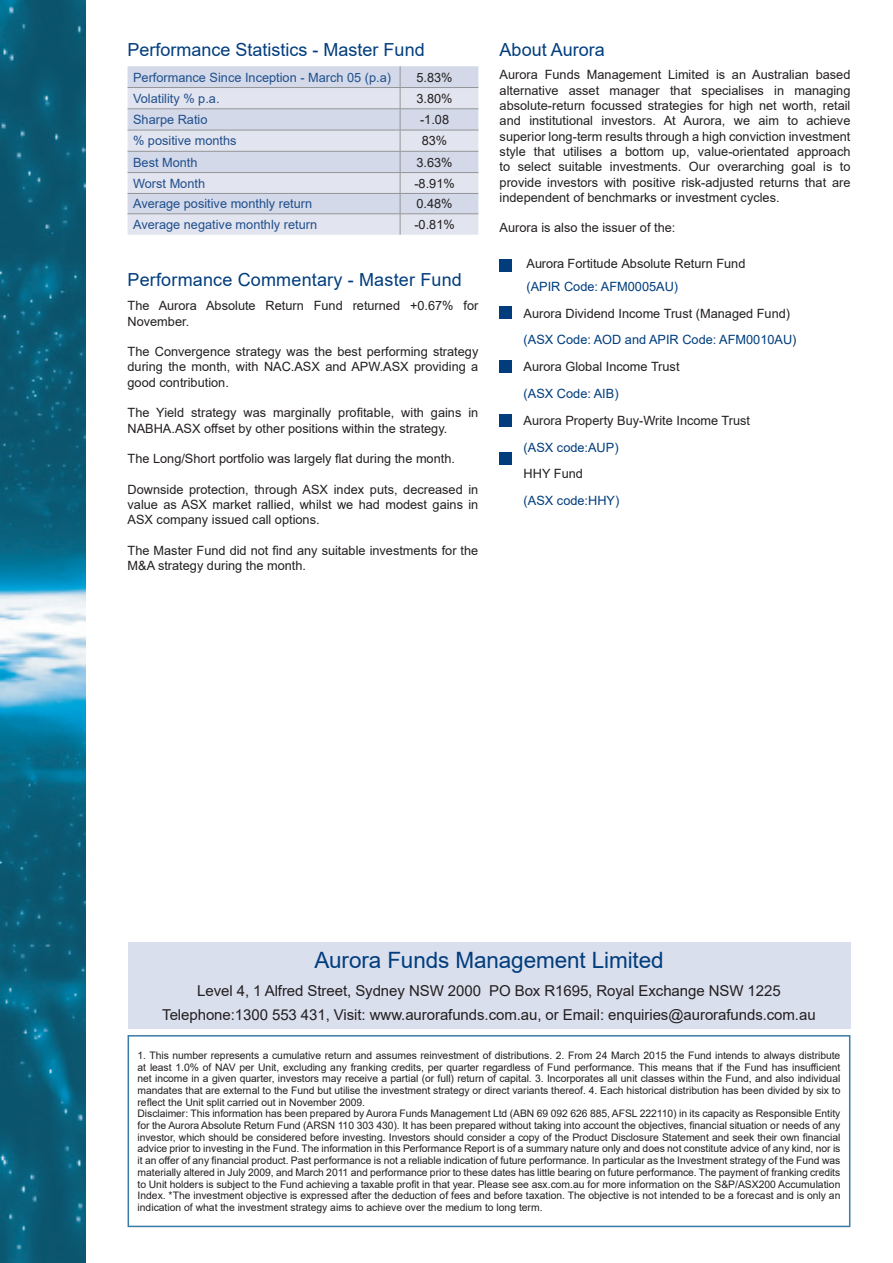
<style>
.page{position:relative;width:893px;height:1263px;background:#fff}
.page>*{position:absolute;margin:0;border:0;box-sizing:border-box;transform-origin:0 0}
.t1{font:22.5px "Arial";letter-spacing:-.005em;color:#013d7d}
.Subheads{font:18px "Arial";letter-spacing:.005em;color:#013d7d}
.Trust_-_Text{font:18px "Arial";color:#013d7d}
.t2{font:15px "Arial";letter-spacing:-.005em;color:#231f20}
.Trust_-_Text-2{font:12.75px/15.3px "Arial";color:#231f20}
.Table_-_Headers{font:12.75px "Arial";color:#204f8c}
.Body_Copy_-_Bullet_P{font:12.75px "Arial";color:#231f20}
.Body_Copy_-_Bullet_P-2{font:12.75px "Arial";color:#013d7d}
.Table_-_Body_RHS{font:12.75px "Arial";color:#231f20}
.t3{font:10.35px/11.7px "Arial";color:#231f20;text-align:justify}
.s1{color:#00345e}
</style>
<div class="page">
<div style="left:128px;top:66px;width:350px;height:21px;background:#d3d9e9"></div>
<svg style="left:128px;top:88px;width:350px;height:147px;background:#dadeeb"></svg>
<hr style="left:128px;top:87px;width:272px;height:1px;background:#939598">
<hr style="left:400px;top:87px;width:78px;height:1px;background:#939598">
<hr style="left:128px;top:109px;width:272px;height:1px;background:#939598">
<hr style="left:400px;top:109px;width:78px;height:1px;background:#939598">
<hr style="left:128px;top:130px;width:272px;height:1px;background:#939598">
<hr style="left:400px;top:130px;width:78px;height:1px;background:#939598">
<hr style="left:128px;top:151px;width:272px;height:1px;background:#939598">
<hr style="left:400px;top:151px;width:78px;height:1px;background:#939598">
<hr style="left:128px;top:172px;width:272px;height:1px;background:#939598">
<hr style="left:400px;top:172px;width:78px;height:1px;background:#939598">
<hr style="left:128px;top:193px;width:272px;height:1px;background:#939598">
<hr style="left:400px;top:193px;width:78px;height:1px;background:#939598">
<hr style="left:128px;top:214px;width:272px;height:1px;background:#939598">
<hr style="left:400px;top:214px;width:78px;height:1px;background:#939598">
<svg style="left:400px;top:66px;width:1px;height:169px"></svg>
<div style="left:500px;top:259px;width:12px;height:12px;background:#013d7d"></div>
<div style="left:500px;top:414px;width:12px;height:12px;background:#013d7d"></div>
<div style="left:500px;top:361px;width:12px;height:12px;background:#013d7d"></div>
<div style="left:500px;top:306px;width:12px;height:12px;background:#013d7d"></div>
<div style="left:128px;top:943px;width:722px;height:86px;background:#dadfed"></div>
<div style="left:128px;top:1035px;width:722px;height:192px;border:2px solid #397aa7"></div>
<img style="left:0;top:0;width:85px;height:1263px">
<div style="left:500px;top:452px;width:12px;height:13px;background:#013d7d"></div>
<p class="Subheads" style="left:128px;top:37px;width:299px">Performance Statistics - Master Fund</p>
<p class="Table_-_Headers" style="left:133px;top:68px;width:259px">Performance Since Inception - March 05 (p.a)</p>
<p class="Table_-_Body_RHS" style="left:416px;top:68px;width:38px">5.83%</p>
<p class="Table_-_Headers" style="left:133px;top:90px;width:88px">Volatility % p.a.</p>
<p class="Table_-_Body_RHS" style="left:416px;top:90px;width:38px">3.80%</p>
<p class="Table_-_Headers" style="left:133px;top:111px;width:76px">Sharpe Ratio</p>
<p class="Table_-_Body_RHS" style="left:420px;top:111px;width:31px">-1.08</p>
<p class="Table_-_Headers" style="left:133px;top:132px;width:105px">% positive months</p>
<p class="Table_-_Body_RHS" style="left:422px;top:132px;width:27px">83%</p>
<p class="Table_-_Headers" style="left:133px;top:153px;width:66px">Best Month</p>
<p class="Table_-_Body_RHS" style="left:416px;top:153px;width:38px">3.63%</p>
<p class="Table_-_Headers" style="left:133px;top:174px;width:74px">Worst Month</p>
<p class="Table_-_Body_RHS" style="left:414px;top:174px;width:42px">-8.91%</p>
<p class="Table_-_Headers" style="left:133px;top:195px;width:181px">Average positive monthly return</p>
<p class="Table_-_Body_RHS" style="left:416px;top:195px;width:38px">0.48%</p>
<p class="Table_-_Headers" style="left:133px;top:216px;width:186px">Average negative monthly return</p>
<p class="Table_-_Body_RHS" style="left:414px;top:216px;width:42px">-0.81%</p>
<p class="Subheads" style="left:128px;top:268px;width:336px">Performance Commentary - Master Fund</p>
<p class="Trust_-_Text-2" style="left:128px;top:298px;width:352px">The Aurora Absolute Return Fund returned +0.67% for<br>November.</p>
<p class="Trust_-_Text-2" style="left:128px;top:344px;width:352px;text-align:justify">The Convergence strategy was the best performing strategy during the month, with NAC.ASX and APW.ASX providing a good contribution.</p>
<p class="Trust_-_Text-2" style="left:128px;top:405px;width:352px">The Yield strategy was marginally profitable, with gains in<br>NABHA.ASX offset by other positions within the strategy.</p>
<p class="Trust_-_Text-2" style="left:128px;top:451px;width:329px">The Long/Short portfolio was largely flat during the month.</p>
<p class="Trust_-_Text-2" style="left:128px;top:482px;width:352px;text-align:justify">Downside protection, through ASX index puts, decreased in value as ASX market rallied, whilst we had modest gains in ASX company issued call options.</p>
<p class="Trust_-_Text-2" style="left:128px;top:543px;width:352px">The Master Fund did not find any suitable investments for the<br>M&amp;A strategy during the month.</p>
<p class="Trust_-_Text" style="left:500px;top:37px;width:107px">About Aurora</p>
<p class="Trust_-_Text-2" style="left:500px;top:67px;width:352px;text-align:justify">Aurora Funds Management Limited is an Australian based alternative asset manager that specialises in managing absolute-return focussed strategies for high net worth, retail and institutional investors. At Aurora, we aim to achieve superior long-term results through a high conviction investment style that utilises a bottom up, value-orientated approach to select suitable investments. Our overarching goal is to provide investors with positive risk-adjusted returns that are independent of benchmarks or investment cycles.</p>
<p class="Trust_-_Text-2" style="left:500px;top:220px;width:177px">Aurora is also the issuer of the:</p>
<p class="Trust_-_Text-2" style="left:527px;top:256px;width:220px">Aurora Fortitude Absolute Return Fund</p>
<p class="Body_Copy_-_Bullet_P-2" style="left:527px;top:278px;width:153px">(APIR Code: AFM0005AU)</p>
<p class="Body_Copy_-_Bullet_P" style="left:524px;top:304px;width:268px">Aurora Dividend Income Trust (Managed Fund)</p>
<p class="Body_Copy_-_Bullet_P-2" style="left:524px;top:331px;width:274px">(ASX Code: AOD and APIR Code: AFM0010AU<span class="s1">)</span></p>
<p class="Body_Copy_-_Bullet_P" style="left:524px;top:358px;width:157px">Aurora Global Income Trust</p>
<p class="Body_Copy_-_Bullet_P-2" style="left:524px;top:385px;width:96px">(ASX Code: AIB)</p>
<p class="Body_Copy_-_Bullet_P" style="left:524px;top:412px;width:228px">Aurora Property Buy-Write Income Trust</p>
<p class="Body_Copy_-_Bullet_P-2" style="left:524px;top:438px;width:96px">(ASX code:AUP)</p>
<p class="Body_Copy_-_Bullet_P" style="left:524px;top:465px;width:61px">HHY Fund</p>
<p class="Body_Copy_-_Bullet_P-2" style="left:524px;top:492px;width:97px">(ASX code:HHY)</p>
<p class="t1" style="left:314px;top:944px;width:351px">Aurora Funds Management Limited</p>
<p class="t2" style="left:197px;top:980px;width:585px">Level 4, 1 Alfred Street, Sydney NSW 2000 PO Box R1695, Royal Exchange NSW 1225</p>
<p class="t2" style="left:162px;top:1004px;width:655px">Telephone:1300 553 431, Visit: www.aurorafunds.com.au, or Email: enquiries@aurorafunds.com.au</p>
<p class="t3" style="left:138px;top:1049px;width:704px">1. This number represents a cumulative return and assumes reinvestment of distributions. 2. From 24 March 2015 the Fund intends to always distribute at least 1.0% of NAV per Unit, excluding any franking credits, per quarter regardless of Fund performance. This means that if the Fund has insufficient net income in a given quarter, investors may receive a partial (or full) return of capital. 3. Incorporates all unit classes within the Fund, and also individual mandates that are external to the Fund but utilise the investment strategy or direct variants thereof. 4. Each historical distribution has been divided by six to reflect the Unit split carried out in November 2009.</p>
<p class="t3" style="left:138px;top:1108px;width:704px">Disclaimer: This information has been prepared by Aurora Funds Management Ltd (ABN 69 092 626 885, AFSL 222110) in its capacity as Responsible Entity for the Aurora Absolute Return Fund (ARSN 110 303 430). It has been prepared without taking into account the objectives, financial situation or needs of any investor, which should be considered before investing. Investors should consider a copy of the Product Disclosure Statement and seek their own financial advice prior to investing in the Fund. The information in this Performance Report is of a summary nature only and does not constitute advice of any kind, nor is it an offer of any financial product. Past performance is not a reliable indication of future performance. In particular as the Investment strategy of the Fund was materially altered in July 2009, and March 2011 and performance prior to these dates has little bearing on future performance. The payment of franking credits to Unit holders is subject to the Fund achieving a taxable profit in that year. Please see asx.com.au for more information on the S&amp;P/ASX200 Accumulation Index. *The investment objective is expressed after the deduction of fees and before taxation. The objective is not intended to be a forecast and is only an indication of what the investment strategy aims to achieve over the medium to long term.</p>
</div>
